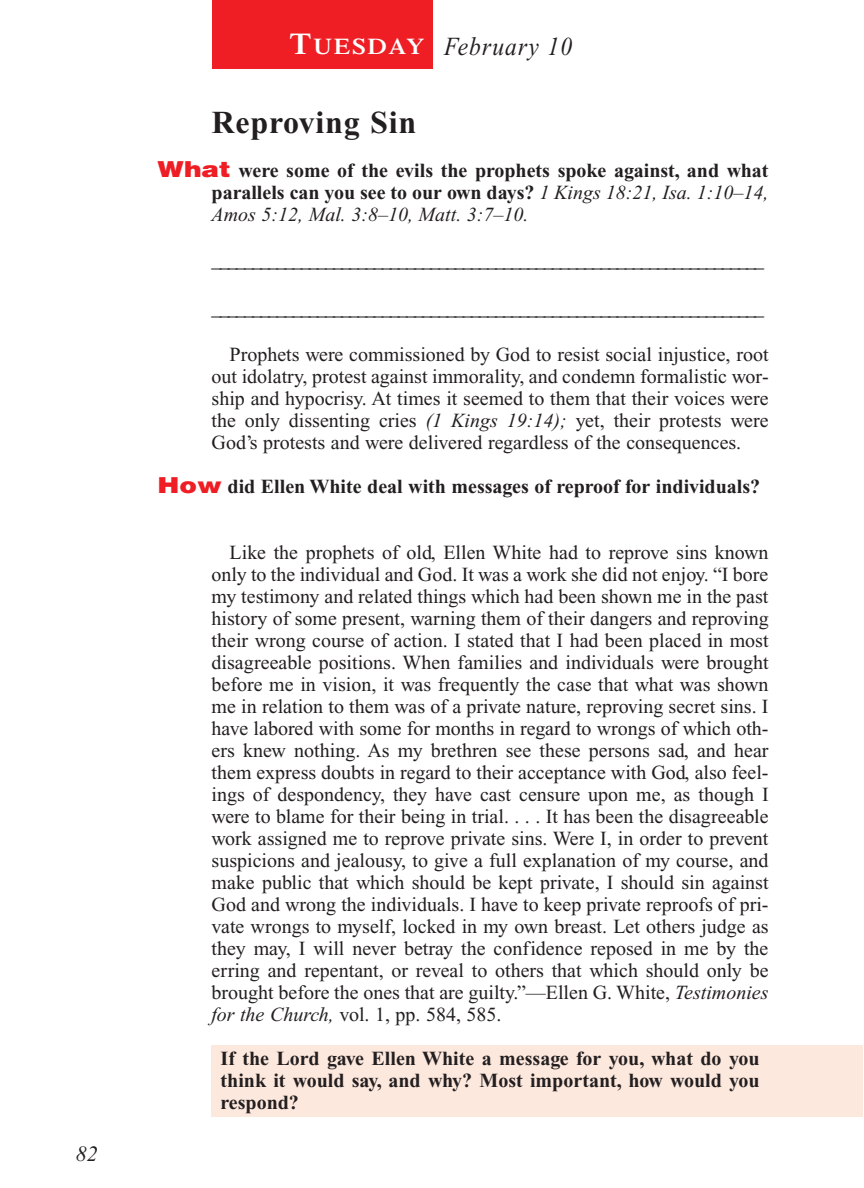
<style>
.page{position:relative;width:864px;height:1188px;background:#fff}
.page>*{position:absolute;margin:0;border:0;box-sizing:border-box;transform-origin:0 0}
.t1{font:700 32px "Times New Roman";letter-spacing:.025em;color:#231f20}
.t2{font:italic 26px "Times New Roman";letter-spacing:.05em;color:#231f20;scale:.9 1}
.t3{font:italic 22px "Times New Roman";color:#231f20}
.t4{font:20px/22px "Times New Roman";color:#231f20;text-align:justify}
.t5{font:700 20px/22px "Times New Roman";color:#231f20;text-align:justify}
.t6{font:italic 20px "Times New Roman";color:#231f20}
.s1{font-family:"Times";font-weight:600;font-style:normal;font-size:30px;color:#fff}
.s2{font-family:"Times";font-weight:600;font-style:normal;font-size:22.4px;color:#fff}
.s3{font-family:"Helvetica";font-weight:900;font-size:22px;color:#ee1e24}
.s4{font-weight:400;font-style:italic}
.s5{font-style:italic}
</style>
<div class="page">
<div style="left:211px;top:1046px;width:652px;height:71px;background:#fde8dd"></div>
<div style="left:213px;top:0;width:220px;height:69px;background:#ee1e24"></div>
<p class="t3" style="left:76px;top:1146px;width:23px">82</p>
<h2 class="t2" style="left:289px;top:37px;width:316px"><span class="s1">T</span><span class="s2">UESDAY</span> February 10</h2>
<h1 class="t1" style="left:212px;top:112px;width:206px">Reproving Sin</h1>
<p class="t5" style="left:212px;top:162px;width:559px;text-indent:-54px"><span class="s3">What</span> were some of the evils the prophets spoke against, and what parallels can you see to our own days? <span class="s4">1 Kings 18:21, Isa. 1:10–14, Amos 5:12, Mal. 3:8–10, Matt. 3:7–10.</span></p>
<p class="t6" style="left:212px;top:253px;width:554px">____________________________________________________________________</p>
<p class="t6" style="left:212px;top:301px;width:554px">____________________________________________________________________</p>
<p class="t4" style="left:212px;top:345px;width:559px;text-indent:18px">Prophets were commissioned by God to resist social injustice, root out idolatry, protest against immorality, and condemn formalistic wor&shy;ship and hypocrisy. At times it seemed to them that their voices were the only dissenting cries <span class="s5">(1 Kings 19:14);</span> yet, their protests were God’s protests and were delivered regardless of the consequences.</p>
<p class="t5" style="left:158px;top:478px;width:604px"><span class="s3">How</span> did Ellen White deal with messages of reproof for individuals?</p>
<p class="t4" style="left:212px;top:543px;width:559px;text-indent:18px">Like the prophets of old, Ellen White had to reprove sins known only to the individual and God. It was a work she did not enjoy. “I bore my testimony and related things which had been shown me in the past history of some present, warning them of their dangers and reproving their wrong course of action. I stated that I had been placed in most disagreeable positions. When families and individuals were brought before me in vision, it was frequently the case that what was shown me in relation to them was of a private nature, reproving secret sins. I have labored with some for months in regard to wrongs of which oth&shy;ers knew nothing. As my brethren see these persons sad, and hear them express doubts in regard to their acceptance with God, also feel&shy;ings of despondency, they have cast censure upon me, as though I were to blame for their being in trial. . . . It has been the disagreeable work assigned me to reprove private sins. Were I, in order to prevent suspicions and jealousy, to give a full explanation of my course, and make public that which should be kept private, I should sin against God and wrong the individuals. I have to keep private reproofs of pri&shy;vate wrongs to myself, locked in my own breast. Let others judge as they may, I will never betray the confidence reposed in me by the erring and repentant, or reveal to others that which should only be brought before the ones that are guilty.”—Ellen G. White, <span class="s5">Testimonies for the Church,</span> vol. 1, pp. 584, 585.</p>
<p class="t5" style="left:221px;top:1050px;width:541px">If the Lord gave Ellen White a message for you, what do you think it would say, and why? Most important, how would you respond?</p>
</div>
